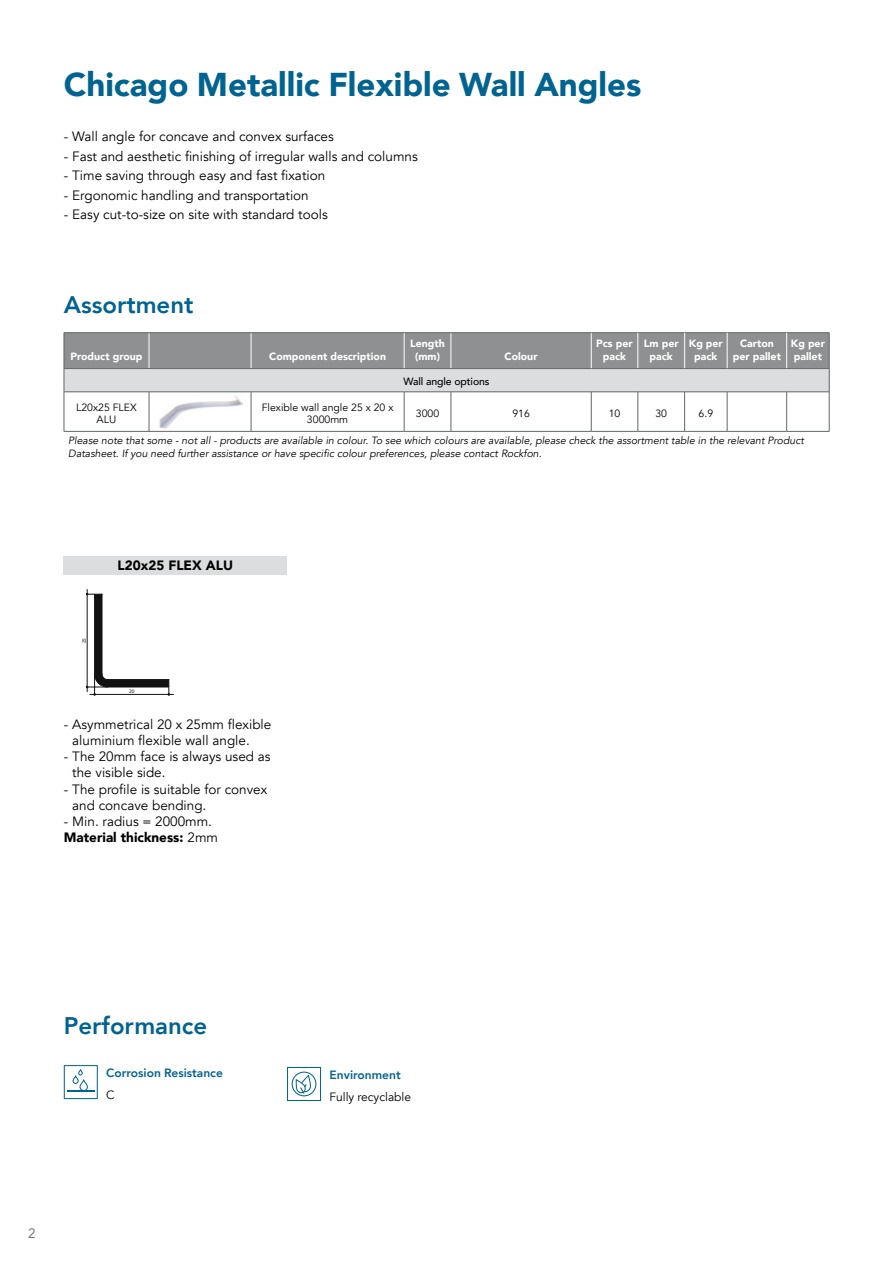
<style>
.page{position:relative;width:893px;height:1263px;background:#fff}
.page>*{position:absolute;margin:0;border:0;box-sizing:border-box;transform-origin:0 0}
.t1{font:900 33px "Avenir";color:#006390}
.t2{font:800 24px "Avenir";color:#006390}
.t3{font:13.5px/16.2px "Avenir";color:#000}
.t4{font:900 13.5px "Avenir";color:#000}
.t5{font:13.5px "Avenir";color:#646567}
.t6{font:800 12px "Avenir";color:#006390}
.t7{font:12px "Avenir";color:#000}
.t8{font:italic 10.5px/12.6px "Avenir";color:#000}
.t9{font:900 10.5px/12.6px "Avenir";color:#fff;text-align:center}
.t10{font:10.5px/12.6px "Avenir";color:#000;text-align:center}
.t11{font:500 10.5px "Avenir";letter-spacing:-.01em;color:#000}
.t12{font:700 5.25px "Calibri";color:#111211}
.s1{font-weight:900}
</style>
<div class="page">
<hr style="left:64px;top:332px;width:85px;height:1px;background:#646567">
<hr style="left:149px;top:332px;width:102px;height:1px;background:#646567">
<hr style="left:251px;top:332px;width:153px;height:1px;background:#646567">
<hr style="left:404px;top:332px;width:47px;height:1px;background:#646567">
<hr style="left:451px;top:332px;width:140px;height:1px;background:#646567">
<hr style="left:591px;top:332px;width:47px;height:1px;background:#646567">
<hr style="left:638px;top:332px;width:47px;height:1px;background:#646567">
<hr style="left:685px;top:332px;width:42px;height:1px;background:#646567">
<hr style="left:727px;top:332px;width:60px;height:1px;background:#646567">
<hr style="left:787px;top:332px;width:42px;height:1px;background:#646567">
<svg style="left:64px;top:333px;width:766px;height:59px;background:#abacae"></svg>
<hr style="left:64px;top:392px;width:1px;height:39px;background:#646567">
<hr style="left:64px;top:392px;width:85px;height:1px;background:#646567">
<hr style="left:149px;top:392px;width:102px;height:1px;background:#646567">
<hr style="left:149px;top:392px;width:1px;height:39px;background:#646567">
<hr style="left:251px;top:392px;width:1px;height:39px;background:#646567">
<hr style="left:251px;top:392px;width:153px;height:1px;background:#646567">
<hr style="left:404px;top:392px;width:1px;height:39px;background:#646567">
<hr style="left:404px;top:392px;width:47px;height:1px;background:#646567">
<hr style="left:451px;top:392px;width:140px;height:1px;background:#646567">
<hr style="left:451px;top:392px;width:1px;height:39px;background:#646567">
<hr style="left:591px;top:392px;width:1px;height:39px;background:#646567">
<hr style="left:591px;top:392px;width:47px;height:1px;background:#646567">
<hr style="left:638px;top:392px;width:47px;height:1px;background:#646567">
<hr style="left:685px;top:392px;width:42px;height:1px;background:#646567">
<hr style="left:727px;top:392px;width:60px;height:1px;background:#646567">
<hr style="left:787px;top:392px;width:42px;height:1px;background:#646567">
<hr style="left:638px;top:392px;width:1px;height:39px;background:#646567">
<hr style="left:684px;top:392px;width:1px;height:39px;background:#646567">
<hr style="left:727px;top:392px;width:1px;height:39px;background:#646567">
<hr style="left:786px;top:392px;width:1px;height:39px;background:#646567">
<hr style="left:829px;top:392px;width:1px;height:39px;background:#646567">
<hr style="left:64px;top:431px;width:85px;height:1px;background:#646567">
<hr style="left:149px;top:431px;width:102px;height:1px;background:#646567">
<hr style="left:251px;top:431px;width:153px;height:1px;background:#646567">
<hr style="left:404px;top:431px;width:47px;height:1px;background:#646567">
<hr style="left:451px;top:431px;width:140px;height:1px;background:#646567">
<hr style="left:591px;top:431px;width:47px;height:1px;background:#646567">
<hr style="left:638px;top:431px;width:47px;height:1px;background:#646567">
<hr style="left:685px;top:431px;width:42px;height:1px;background:#646567">
<hr style="left:727px;top:431px;width:60px;height:1px;background:#646567">
<hr style="left:787px;top:431px;width:42px;height:1px;background:#646567">
<hr style="left:638px;top:333px;width:1px;height:35px;background:#fff">
<hr style="left:684px;top:333px;width:1px;height:35px;background:#fff">
<hr style="left:727px;top:333px;width:1px;height:35px;background:#fff">
<hr style="left:786px;top:333px;width:1px;height:35px;background:#fff">
<hr style="left:591px;top:368px;width:47px;height:1px;background:#646567">
<hr style="left:638px;top:368px;width:47px;height:1px;background:#646567">
<hr style="left:685px;top:368px;width:42px;height:1px;background:#646567">
<hr style="left:727px;top:368px;width:60px;height:1px;background:#646567">
<hr style="left:787px;top:368px;width:42px;height:1px;background:#646567">
<img style="left:159px;top:395px;width:84px;height:34px">
<svg style="left:64px;top:1065px;width:34px;height:34px"></svg>
<svg style="left:287px;top:1067px;width:34px;height:34px"></svg>
<div style="left:64px;top:556px;width:223px;height:19px;background:#dcddde"></div>
<svg style="left:86px;top:589px;width:88px;height:107px"></svg>
<h1 class="t1" style="left:64px;top:56px;width:579px">Chicago Metallic Flexible Wall Angles</h1>
<p class="t3" style="left:64px;top:129px;width:272px">- Wall angle for concave and convex surfaces</p>
<p class="t3" style="left:64px;top:148px;width:355px">- Fast and aesthetic finishing of irregular walls and columns</p>
<p class="t3" style="left:64px;top:168px;width:263px">- Time saving through easy and fast fixation</p>
<p class="t3" style="left:64px;top:187px;width:246px">- Ergonomic handling and transportation</p>
<p class="t3" style="left:64px;top:207px;width:265px">- Easy cut-to-size on site with standard tools</p>
<h2 class="t2" style="left:64px;top:286px;width:131px">Assortment</h2>
<p class="t9" style="left:71px;top:350px;width:73px">Product group</p>
<p class="t9" style="left:269px;top:350px;width:118px">Component description</p>
<p class="t9" style="left:410px;top:337px;width:36px">Length (mm)</p>
<p class="t11" style="left:404px;top:373px;width:88px">Wall angle options</p>
<p class="t9" style="left:505px;top:350px;width:35px">Colour</p>
<p class="t9" style="left:596px;top:337px;width:38px">Pcs per pack</p>
<p class="t9" style="left:644px;top:337px;width:36px">Lm per pack</p>
<p class="t9" style="left:689px;top:337px;width:36px">Kg per pack</p>
<p class="t9" style="left:733px;top:337px;width:50px">Carton per pallet</p>
<p class="t9" style="left:791px;top:337px;width:36px;text-align:left">Kg per pallet</p>
<p class="t10" style="left:76px;top:401px;width:62px">L20x25 FLEX<br>ALU</p>
<p class="t10" style="left:262px;top:401px;width:133px">Flexible wall angle 25 x 20 x<br>3000mm</p>
<p class="t10" style="left:416px;top:407px;width:25px">3000</p>
<p class="t10" style="left:512px;top:407px;width:19px">916</p>
<p class="t10" style="left:609px;top:407px;width:13px">10</p>
<p class="t10" style="left:655px;top:407px;width:13px">30</p>
<p class="t10" style="left:699px;top:407px;width:16px">6.9</p>
<p class="t8" style="left:68px;top:434px;width:737px">Please note that some - not all - products are available in colour. To see which colours are available, please check the assortment table in the relevant Product<br>Datasheet. If you need further assistance or have specific colour preferences, please contact Rockfon.</p>
<p class="t12" style="left:81px;top:643px;width:7px;rotate:-90deg">25</p>
<p class="t4" style="left:118px;top:554px;width:117px">L20x25 FLEX ALU</p>
<p class="t12" style="left:129px;top:688px;width:7px">20</p>
<p class="t3" style="left:72px;top:716px;width:201px;text-indent:-9px">- Asymmetrical 20 x 25mm flexible aluminium flexible wall angle.</p>
<p class="t3" style="left:72px;top:749px;width:200px;text-indent:-9px">- The 20mm face is always used as the visible side.</p>
<p class="t3" style="left:72px;top:781px;width:197px;text-indent:-9px">- The profile is suitable for convex and concave bending.</p>
<p class="t3" style="left:64px;top:813px;width:156px">- Min. radius = 2000mm.<br><span class="s1">Material thickness:</span> 2mm</p>
<h2 class="t2" style="left:64px;top:1007px;width:145px">Performance</h2>
<p class="t6" style="left:106px;top:1063px;width:118px">Corrosion Resistance</p>
<p class="t7" style="left:106px;top:1088px;width:10px">C</p>
<p class="t5" style="left:28px;top:1225px;width:9px">2</p>
<p class="t6" style="left:330px;top:1065px;width:73px">Environment</p>
<p class="t7" style="left:330px;top:1090px;width:83px">Fully recyclable</p>
</div>
